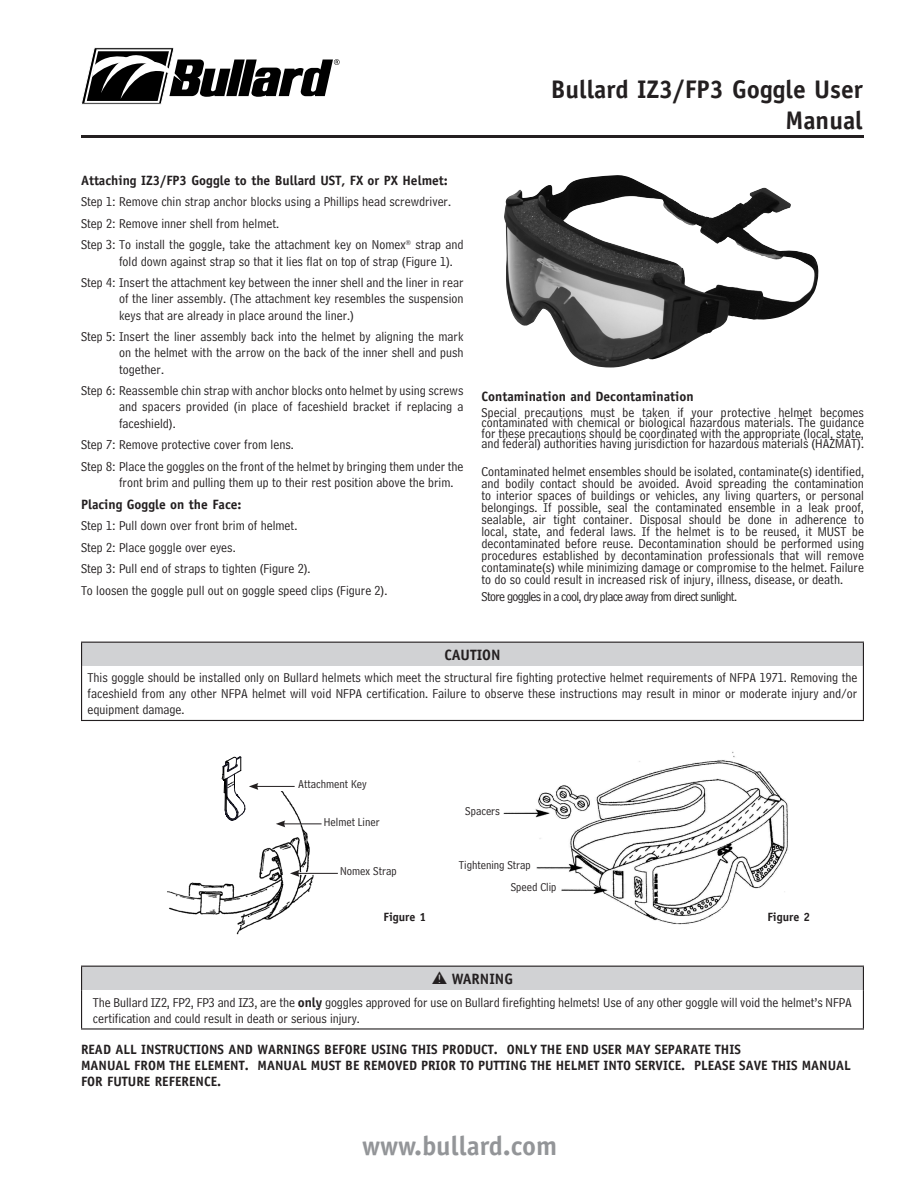
<style>
.page{position:relative;width:918px;height:1188px;background:#fff}
.page>*{position:absolute;margin:0;border:0;box-sizing:border-box;transform-origin:0 0}
.t1{font:700 27px "Officina Sans";color:#939598}
.t2{font:700 25.5px/30.6px "Officina Sans";color:#231f20;text-align:right}
.t3{font:700 15px "Officina Sans";color:#231f20}
.t4{font:13.5px/16.2px "Bell Centennial Address";color:#231f20;text-align:justify}
.SUBHEAD{font:700 13.5px/16.2px "Officina Sans";color:#231f20}
.t5{font:13.5px "Bell Centennial Address";letter-spacing:-.05em;color:#231f20}
.t6{font:12px "Bell Centennial Address";color:#231f20}
.t7{font:700 12px "Officina Sans";color:#231f20}
.s1{font-family:"Officina Sans";font-weight:700}
</style>
<div class="page">
<svg style="left:81px;top:47px;width:259px;height:57px"></svg>
<hr style="left:81px;top:135px;width:783px;height:3px;background:#231f20">
<img style="left:167px;top:792px;width:155px;height:143px">
<hr style="left:256px;top:786px;width:39px;height:1px;background:#231f20">
<hr style="left:283px;top:824px;width:39px;height:1px;background:#231f20">
<svg style="left:276px;top:820px;width:9px;height:7px"></svg>
<hr style="left:296px;top:872px;width:74px;height:1px;background:#fff">
<hr style="left:296px;top:874px;width:74px;height:1px;background:#fff">
<hr style="left:297px;top:873px;width:41px;height:1px;background:#231f20">
<svg style="left:289px;top:869px;width:10px;height:9px"></svg>
<img style="left:504px;top:175px;width:315px;height:193px">
<img style="left:503px;top:751px;width:285px;height:174px">
<div style="left:745px;top:908px;width:67px;height:22px;background:#fff"></div>
<svg style="left:222px;top:756px;width:36px;height:65px"></svg>
<div style="left:82px;top:642px;width:781px;height:24px;background:#d1d2d4"></div>
<hr style="left:81px;top:642px;width:783px;height:1px;background:#231f20">
<svg style="left:81px;top:643px;width:1px;height:23px"></svg>
<svg style="left:863px;top:643px;width:1px;height:23px"></svg>
<hr style="left:81px;top:666px;width:1px;height:54px;background:#231f20">
<hr style="left:863px;top:666px;width:1px;height:54px;background:#231f20">
<hr style="left:81px;top:720px;width:783px;height:1px;background:#231f20">
<div style="left:82px;top:966px;width:781px;height:24px;background:#d1d2d4"></div>
<hr style="left:81px;top:966px;width:783px;height:1px;background:#231f20">
<svg style="left:81px;top:967px;width:1px;height:23px"></svg>
<svg style="left:863px;top:967px;width:1px;height:23px"></svg>
<hr style="left:81px;top:990px;width:1px;height:38px;background:#231f20">
<hr style="left:863px;top:990px;width:1px;height:38px;background:#231f20">
<hr style="left:81px;top:1028px;width:783px;height:2px;background:#231f20">
<p class="t2" style="left:551px;top:74px;width:314px">Bullard IZ3/FP3 Goggle User<br>Manual</p>
<p class="SUBHEAD" style="left:81px;top:172px;width:368px">Attaching IZ3/FP3 Goggle to the Bullard UST, FX or PX Helmet:</p>
<p class="t4" style="left:81px;top:194px;width:372px">Step 1: Remove chin strap anchor blocks using a Phillips head screwdriver.</p>
<p class="t4" style="left:81px;top:215px;width:200px">Step 2: Remove inner shell from helmet.</p>
<p class="t4" style="left:119px;top:237px;width:346px;text-indent:-38px">Step 3: To install the goggle, take the attachment key on Nomex<sup>®</sup> strap and fold down against strap so that it lies flat on top of strap (Figure 1).</p>
<p class="t4" style="left:119px;top:275px;width:346px;text-indent:-38px">Step 4: Insert the attachment key between the inner shell and the liner in rear of the liner assembly. (The attachment key resembles the suspension keys that are already in place around the liner.)</p>
<p class="t4" style="left:119px;top:329px;width:346px;text-indent:-38px">Step 5: Insert the liner assembly back into the helmet by aligning the mark on the helmet with the arrow on the back of the inner shell and push together.</p>
<p class="t4" style="left:119px;top:383px;width:346px;text-indent:-38px">Step 6: Reassemble chin strap with anchor blocks onto helmet by using screws and spacers provided (in place of faceshield bracket if replacing a faceshield).</p>
<p class="t4" style="left:81px;top:437px;width:214px">Step 7: Remove protective cover from lens.</p>
<p class="t4" style="left:119px;top:458px;width:346px;text-indent:-38px">Step 8: Place the goggles on the front of the helmet by bringing them under the front brim and pulling them up to their rest position above the brim.</p>
<p class="SUBHEAD" style="left:81px;top:496px;width:162px">Placing Goggle on the Face:</p>
<p class="t4" style="left:81px;top:518px;width:218px">Step 1: Pull down over front brim of helmet.</p>
<p class="t4" style="left:81px;top:539px;width:156px">Step 2: Place goggle over eyes.</p>
<p class="t4" style="left:81px;top:561px;width:231px">Step 3: Pull end of straps to tighten (Figure 2).</p>
<p class="t4" style="left:81px;top:582px;width:308px">To loosen the goggle pull out on goggle speed clips (Figure 2).</p>
<p class="SUBHEAD" style="left:482px;top:388px;width:214px">Contamination and Decontamination</p>
<p class="t4" style="left:482px;top:407px;width:384px;line-height:10.5px">Special precautions must be taken if your protective helmet becomes contaminated with chemical or biological hazardous materials. The guidance for these precautions should be coordinated with the appropriate (local, state, and federal) authorities having jurisdiction for hazardous materials (HAZMAT).</p>
<p class="t4" style="left:482px;top:465px;width:384px;line-height:12px">Contaminated helmet ensembles should be isolated, contaminate(s) identified, and bodily contact should be avoided. Avoid spreading the contamination to interior spaces of buildings or vehicles, any living quarters, or personal belongings. If possible, seal the contaminated ensemble in a leak proof, sealable, air tight container. Disposal should be done in adherence to local, state, and federal laws. If the helmet is to be reused, it MUST be decontaminated before reuse. Decontamination should be performed using procedures established by decontamination professionals that will remove contaminate(s) while minimizing damage or compromise to the helmet. Failure to do so could result in increased risk of injury, illness, disease, or death.</p>
<p class="t5" style="left:482px;top:589px;width:257px">Store goggles in a cool, dry place away from direct sunlight.</p>
<p class="t3" style="left:444px;top:645px;width:58px">CAUTION</p>
<p class="t4" style="left:88px;top:670px;width:771px">This goggle should be installed only on Bullard helmets which meet the structural fire fighting protective helmet requirements of NFPA 1971. Removing the faceshield from any other NFPA helmet will void NFPA certification. Failure to observe these instructions may result in minor or moderate injury and/or equipment damage.</p>
<p class="t6" style="left:298px;top:777px;width:70px">Attachment Key</p>
<p class="t6" style="left:324px;top:815px;width:57px">Helmet Liner</p>
<p class="t6" style="left:340px;top:864px;width:58px">Nomex Strap</p>
<p class="t7" style="left:383px;top:909px;width:44px">Figure 1</p>
<p class="t6" style="left:465px;top:804px;width:36px">Spacers</p>
<p class="t6" style="left:459px;top:858px;width:74px">Tightening Strap</p>
<p class="t6" style="left:511px;top:880px;width:47px">Speed Clip</p>
<p class="t7" style="left:767px;top:909px;width:44px">Figure 2</p>
<p class="t3" style="left:452px;top:970px;width:63px">WARNING</p>
<p class="t4" style="left:93px;top:994px;width:761px">The Bullard IZ2, FP2, FP3 and IZ3, are the <span class="s1">only</span> goggles approved for use on Bullard firefighting helmets! Use of any other goggle will void the helmet’s NFPA certification and could result in death or serious injury.</p>
<p class="SUBHEAD" style="left:81px;top:1041px;width:772px">READ ALL INSTRUCTIONS AND WARNINGS BEFORE USING THIS PRODUCT. ONLY THE END USER MAY SEPARATE THIS<br>MANUAL FROM THE ELEMENT. MANUAL MUST BE REMOVED PRIOR TO PUTTING THE HELMET INTO SERVICE. PLEASE SAVE THIS MANUAL<br>FOR FUTURE REFERENCE.</p>
<p class="t1" style="left:362px;top:1129px;width:197px">www.bullard.com</p>
</div>
